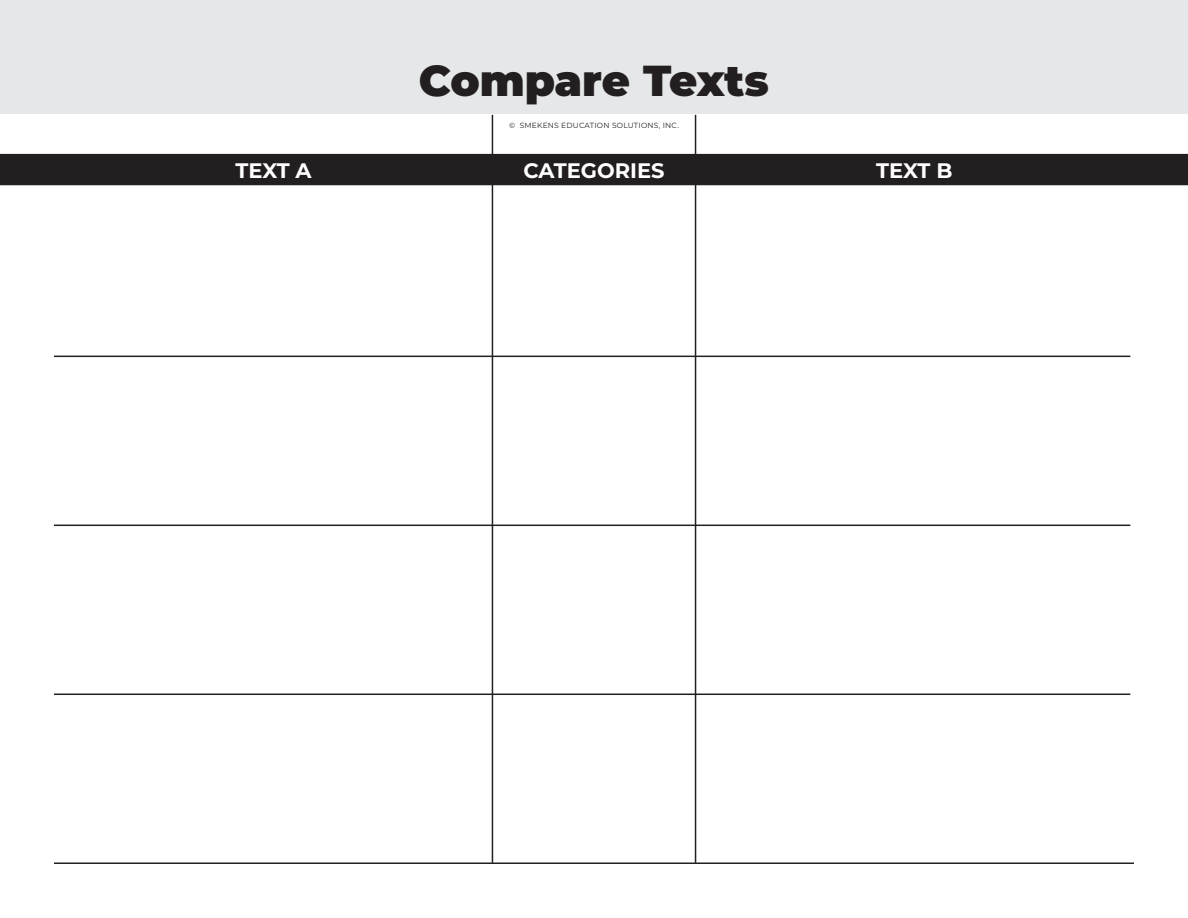
<style>
.page{position:relative;width:1188px;height:918px;background:#fff}
.page>*{position:absolute;margin:0;border:0;box-sizing:border-box;transform-origin:0 0}
.t1{font:900 43.35px "Montserrat";color:#231f20}
.t2{font:700 21px "Montserrat";color:#fff}
.t3{font:7.5px "Montserrat";letter-spacing:.03em;color:#231f20}
</style>
<div class="page">
<div style="left:0;top:0;width:1188px;height:113px;background:#e6e7e9"></div>
<div style="left:0;top:154px;width:1188px;height:31px;background:#231f20"></div>
<hr style="left:54px;top:694px;width:1076px;height:1px;background:#231f20">
<hr style="left:54px;top:862px;width:1080px;height:2px;background:#231f20">
<hr style="left:492px;top:115px;width:1px;height:748px;background:#231f20">
<hr style="left:695px;top:115px;width:1px;height:748px;background:#231f20">
<hr style="left:54px;top:525px;width:1076px;height:1px;background:#231f20">
<hr style="left:54px;top:356px;width:1076px;height:1px;background:#231f20">
<p class="t1" style="left:419px;top:48px;width:352px">Compare Texts</p>
<p class="t3" style="left:509px;top:120px;width:171px">© SMEKENS EDUCATION SOLUTIONS, INC.</p>
<p class="t2" style="left:235px;top:155px;width:78px">TEXT A</p>
<p class="t2" style="left:523px;top:155px;width:143px">CATEGORIES</p>
<p class="t2" style="left:876px;top:155px;width:78px">TEXT B</p>
</div>
